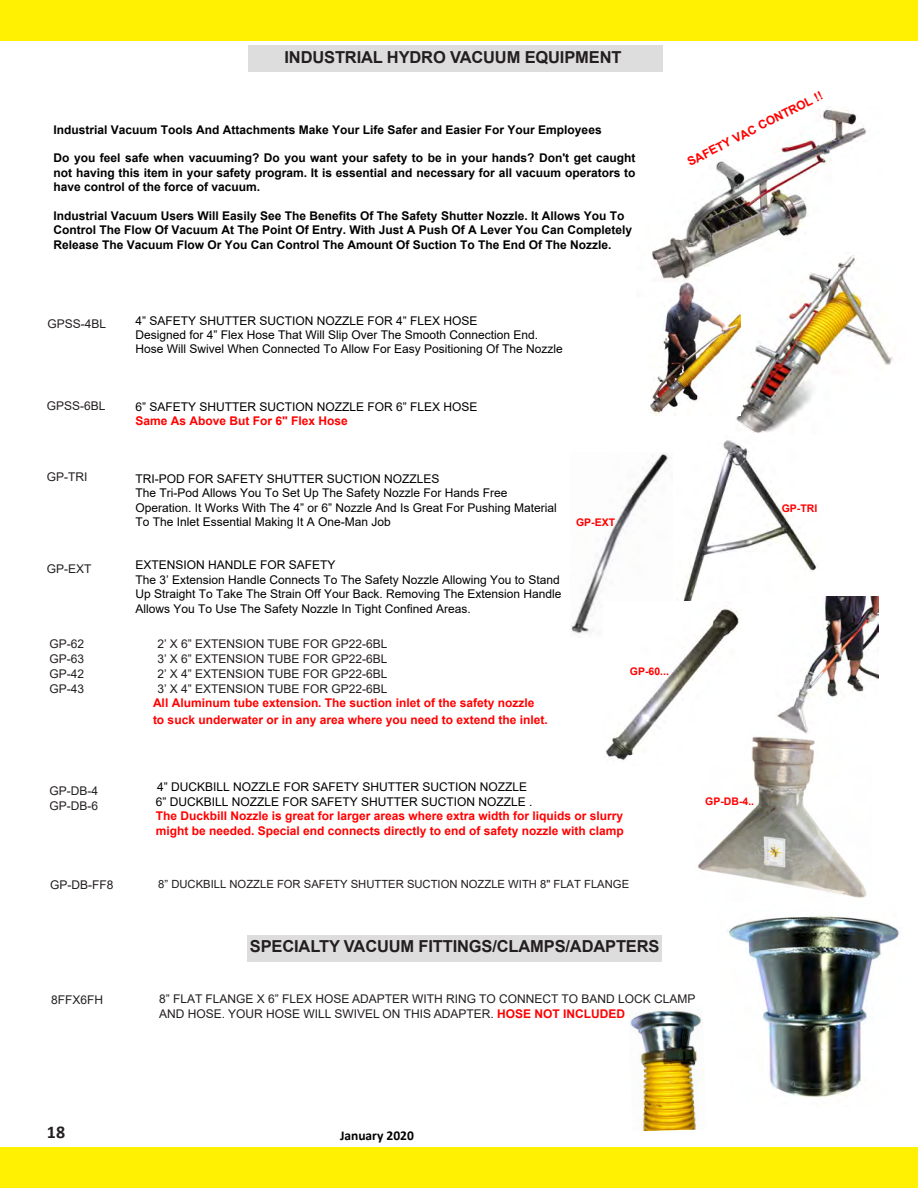
<style>
.page{position:relative;width:918px;height:1188px;background:#fff}
.page>*{position:absolute;margin:0;border:0;box-sizing:border-box;transform-origin:0 0}
.t1{font:700 18px "Calibri";color:#231f20}
.t2{font:700 16.5px "Arial";letter-spacing:-.01em;color:#231f20}
.t3{font:700 13.5px "Calibri";color:#000}
.t4{font:12px/14.4px "Arial";color:#000}
.t5{font:700 12px/14.4px "Arial";color:#000;text-align:justify}
.t6{font:12px/15px "Arial";color:#231f20}
.t7{font:700 12px/16.8px "Arial";color:#f00}
.t8{font:700 12px "Arial";color:#f00}
.t9{font:12px "Arial";color:#221e1f}
.t10{font:11.25px "Arial";color:#221e1f}
.t11{font:700 10.5px "Arial";color:#f00}
.s1{font-weight:700;color:#f00}
</style>
<div class="page">
<div style="left:0;top:0;width:918px;height:40px;background:#fff101"></div>
<div style="left:0;top:1147px;width:918px;height:41px;background:#fff101"></div>
<img style="left:652px;top:109px;width:214px;height:174px">
<img style="left:736px;top:253px;width:157px;height:180px">
<div style="left:248px;top:45px;width:415px;height:27px;background:#dedddd"></div>
<img style="left:650px;top:283px;width:91px;height:133px">
<div style="left:247px;top:935px;width:415px;height:27px;background:#dedddd"></div>
<img style="left:630px;top:1010px;width:73px;height:121px">
<img style="left:683px;top:440px;width:134px;height:161px">
<img style="left:571px;top:454px;width:100px;height:180px">
<img style="left:698px;top:736px;width:169px;height:162px">
<img style="left:727px;top:916px;width:173px;height:182px">
<img style="left:775px;top:596px;width:104px;height:138px">
<img style="left:604px;top:601px;width:140px;height:164px">
<p class="t2" style="left:285px;top:46px;width:338px">INDUSTRIAL HYDRO VACUUM EQUIPMENT</p>
<p class="t5" style="left:54px;top:122px;width:550px">Industrial Vacuum Tools And Attachments Make Your Life Safer and Easier For Your Employees</p>
<p class="t5" style="left:54px;top:151px;width:584px">Do you feel safe when vacuuming? Do you want your safety to be in your hands? Don't get caught not having this item in your safety program. It is essential and necessary for all vacuum operators to have control of the force of vacuum.</p>
<p class="t5" style="left:54px;top:209px;width:580px;text-align:left">Industrial Vacuum Users Will Easily See The Benefits Of The Safety Shutter Nozzle. It Allows You To<br>Control The Flow Of Vacuum At The Point Of Entry. With Just A Push Of A Lever You Can Completely<br>Release The Vacuum Flow Or You Can Control The Amount Of Suction To The End Of The Nozzle.</p>
<p class="t8" style="left:684px;top:155px;width:151px;rotate:-27deg">SAFETY VAC CONTROL !!</p>
<p class="t6" style="left:47px;top:316px;width:60px">GPSS-4BL</p>
<p class="t6" style="left:47px;top:398px;width:60px">GPSS-6BL</p>
<p class="t4" style="left:135px;top:313px;width:429px">4” SAFETY SHUTTER SUCTION NOZZLE FOR 4” FLEX HOSE<br>Designed for 4” Flex Hose That Will Slip Over The Smooth Connection End.<br>Hose Will Swivel When Connected To Allow For Easy Positioning Of The Nozzle</p>
<p class="t4" style="left:135px;top:399px;width:344px">6” SAFETY SHUTTER SUCTION NOZZLE FOR 6” FLEX HOSE</p>
<p class="t7" style="left:135px;top:413px;width:214px">Same As Above But For 6" Flex Hose</p>
<p class="t6" style="left:47px;top:470px;width:42px">GP-TRI</p>
<p class="t6" style="left:47px;top:561px;width:46px">GP-EXT</p>
<p class="t4" style="left:135px;top:471px;width:423px">TRI-POD FOR SAFETY SHUTTER SUCTION NOZZLES<br>The Tri-Pod Allows You To Set Up The Safety Nozzle For Hands Free Operation. It Works With The 4” or 6” Nozzle And Is Great For Pushing Material To The Inlet Essential Making It A One-Man Job</p>
<p class="t4" style="left:135px;top:558px;width:428px">EXTENSION HANDLE FOR SAFETY<br>The 3’ Extension Handle Connects To The Safety Nozzle Allowing You to Stand Up Straight To Take The Strain Off Your Back. Removing The Extension Handle Allows You To Use The Safety Nozzle In Tight Confined Areas.</p>
<p class="t6" style="left:50px;top:636px;width:36px">GP-62</p>
<p class="t6" style="left:158px;top:636px;width:232px">2’ X 6” EXTENSION TUBE FOR GP22-6BL</p>
<p class="t6" style="left:50px;top:651px;width:36px">GP-63</p>
<p class="t6" style="left:158px;top:651px;width:232px">3’ X 6” EXTENSION TUBE FOR GP22-6BL</p>
<p class="t6" style="left:50px;top:666px;width:36px">GP-42</p>
<p class="t6" style="left:158px;top:666px;width:232px">2’ X 4” EXTENSION TUBE FOR GP22-6BL</p>
<p class="t6" style="left:50px;top:681px;width:36px">GP-43</p>
<p class="t6" style="left:158px;top:681px;width:232px">3’ X 4” EXTENSION TUBE FOR GP22-6BL</p>
<p class="t7" style="left:153px;top:695px;width:396px">All Aluminum tube extension. The suction inlet of the safety nozzle to suck underwater or in any area where you need to extend the inlet.</p>
<p class="t11" style="left:576px;top:515px;width:41px">GP-EXT</p>
<p class="t11" style="left:630px;top:664px;width:41px">GP-60...</p>
<p class="t4" style="left:156px;top:779px;width:378px">4” DUCKBILL NOZZLE FOR SAFETY SHUTTER SUCTION NOZZLE<br>6” DUCKBILL NOZZLE FOR SAFETY SHUTTER SUCTION NOZZLE .</p>
<p class="t7" style="left:156px;top:809px;width:470px;line-height:14.7px">The Duckbill Nozzle is great for larger areas where extra width for liquids or slurry might be needed. Special end connects directly to end of safety nozzle with clamp</p>
<p class="t9" style="left:50px;top:876px;width:65px">GP-DB-FF8</p>
<p class="t10" style="left:158px;top:876px;width:472px">8” DUCKBILL NOZZLE FOR SAFETY SHUTTER SUCTION NOZZLE WITH 8" FLAT FLANGE</p>
<p class="t2" style="left:250px;top:935px;width:411px">SPECIALTY VACUUM FITTINGS/CLAMPS/ADAPTERS</p>
<p class="t11" style="left:782px;top:501px;width:37px">GP-TRI</p>
<p class="t11" style="left:705px;top:794px;width:51px">GP-DB-4..</p>
<p class="t6" style="left:51px;top:992px;width:54px">8FFX6FH</p>
<p class="t6" style="left:159px;top:991px;width:538px">8” FLAT FLANGE X 6” FLEX HOSE ADAPTER WITH RING TO CONNECT TO BAND LOCK CLAMP<br>AND HOSE. YOUR HOSE WILL SWIVEL ON THIS ADAPTER. <span class="s1">HOSE NOT INCLUDED</span></p>
<h1 class="t1" style="left:47px;top:1120px;width:20px">18</h1>
<p class="t3" style="left:340px;top:1126px;width:75px">January 2020</p>
</div>
